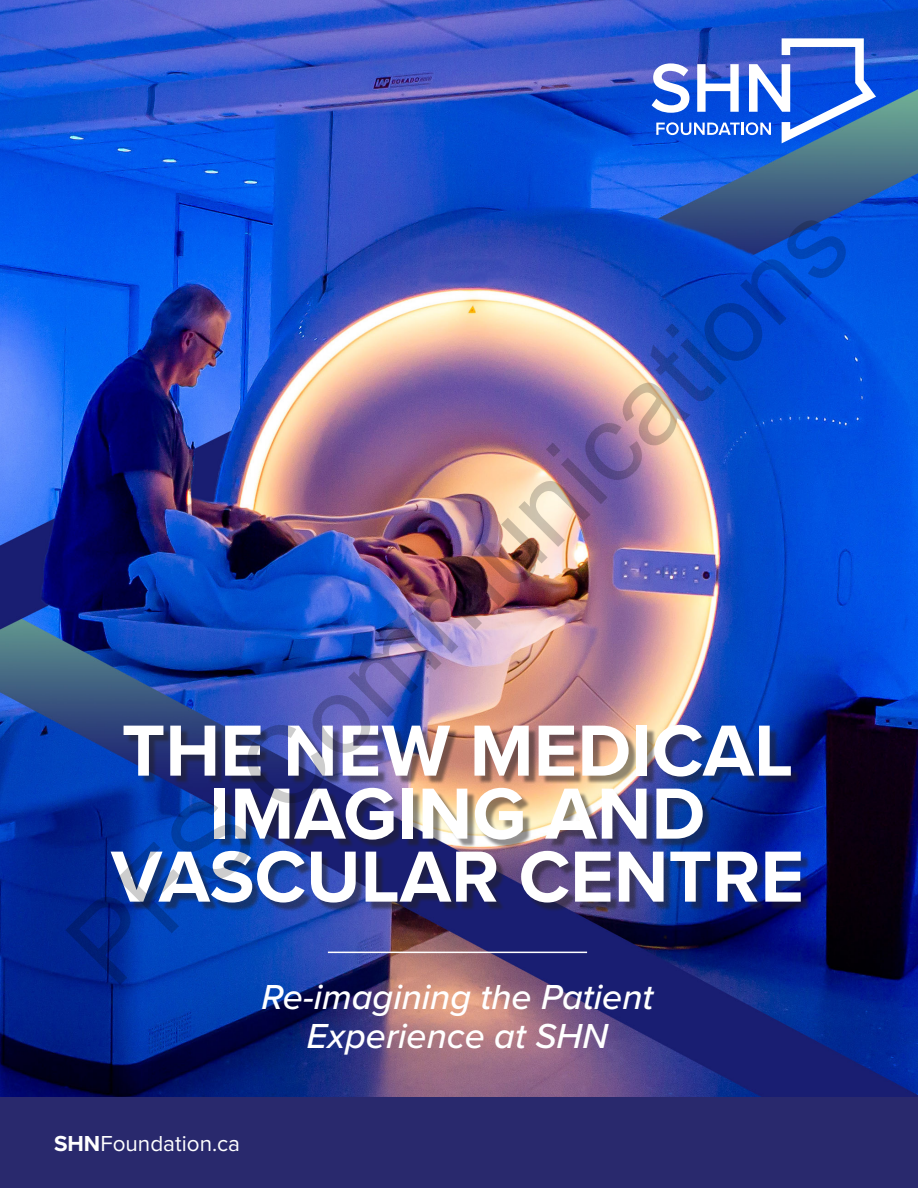
<style>
.page{position:relative;width:918px;height:1188px;background:#fff}
.page>*{position:absolute;margin:0;border:0;box-sizing:border-box;transform-origin:0 0}
.t1{font:108.45px "Arial";color:rgb(0 0 0/.2)}
.t2{font:700 75px/63px "Proxima Nova";color:#fff;text-align:center}
.t3{font:italic 500 36px/39px "Proxima Nova";color:#fff;text-align:center}
.t4{font:22.5px "Proxima Nova";color:#fff}
.s1{font-weight:700}
</style>
<div class="page">
<img style="left:0;top:0;width:918px;height:1098px">
<div style="left:0;top:1098px;width:918px;height:90px;background:#29296d"></div>
<div style="left:114px;top:728px;width:696px;height:184px;background:#231f20;opacity:.5"></div>
<hr style="left:328px;top:952px;width:259px;height:1px;background:#fff">
<svg style="left:652px;top:38px;width:224px;height:105px"></svg>
<h1 class="t1" style="left:37px;top:914px;width:1050px;rotate:-45deg">PFS Communications</h1>
<p class="t2" style="left:111px;top:717px;width:695px">THE NEW MEDICAL<br>IMAGING AND<br>VASCULAR CENTRE</p>
<p class="t3" style="left:261px;top:976px;width:394px">Re-imagining the Patient<br>Experience at SHN</p>
<p class="t4" style="left:54px;top:1127px;width:188px"><span class="s1">SHN</span>Foundation.ca</p>
</div>
